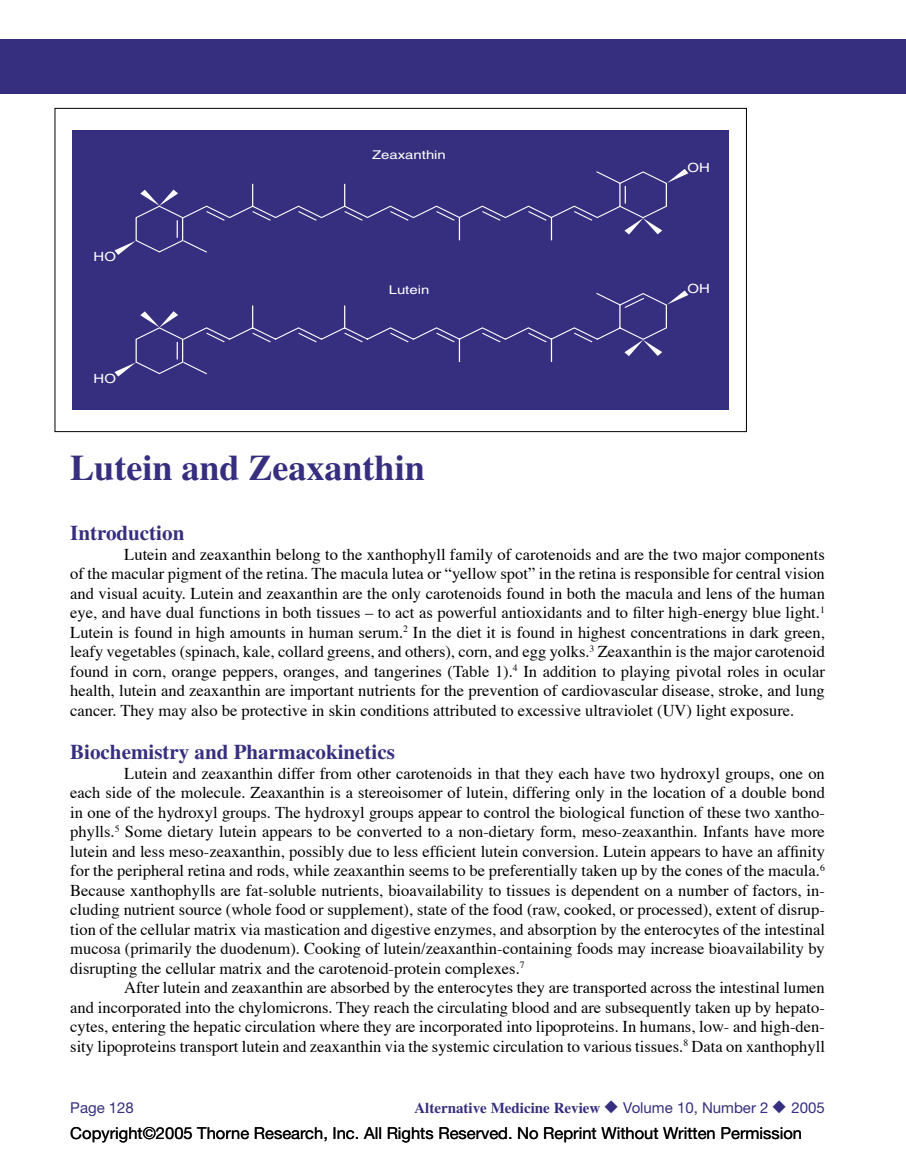
<style>
.page{position:relative;width:906px;height:1161px;background:#fff}
.page>*{position:absolute;margin:0;border:0;box-sizing:border-box;transform-origin:0 0}
.t1{font:700 36px "Times";color:#362e7e}
.t2{font:700 21px "Times";color:#362e7e}
.t3{font:16.5px/19.5px "Times";color:#000;text-align:justify}
.t4{font:16.5px "Helvetica Neue";color:#000}
.t5{font:700 15px "Times";color:#362e7e}
.t6{font:15px "Helvetica Neue";color:#362e7e}
.t7{font:12.75px "Helvetica";color:#fff;scale:1.17 1}
.t8{font:12px "Helvetica";color:#fff;scale:1.23 1}
.s1{font-family:"Helvetica Neue";font-weight:400}
</style>
<div class="page">
<div style="left:0;top:39px;width:905px;height:55px;background:#362e7e"></div>
<div style="left:72px;top:130px;width:656px;height:280px;background:#362e7e"></div>
<svg style="left:135px;top:171px;width:532px;height:204px"></svg>
<svg style="left:140px;top:190px;width:38px;height:16px"></svg>
<svg style="left:114px;top:241px;width:22px;height:14px"></svg>
<svg style="left:624px;top:218px;width:38px;height:17px"></svg>
<svg style="left:666px;top:169px;width:22px;height:14px"></svg>
<svg style="left:140px;top:311px;width:38px;height:17px"></svg>
<svg style="left:114px;top:362px;width:22px;height:15px"></svg>
<svg style="left:624px;top:340px;width:38px;height:16px"></svg>
<svg style="left:666px;top:290px;width:22px;height:15px"></svg>
<p class="t7" style="left:94px;top:249px;width:21px">HO</p>
<p class="t7" style="left:94px;top:371px;width:21px">HO</p>
<p class="t8" style="left:372px;top:148px;width:61px">Zeaxanthin</p>
<p class="t8" style="left:388px;top:282px;width:34px">Lutein</p>
<h1 class="t1" style="left:70px;top:446px;width:356px">Lutein and Zeaxanthin</h1>
<p class="t7" style="left:687px;top:160px;width:21px">OH</p>
<p class="t7" style="left:687px;top:281px;width:21px">OH</p>
<p class="t2" style="left:70px;top:520px;width:115px">Introduction</p>
<p class="t3" style="left:70px;top:545px;width:755px;text-indent:54px">Lutein and zeaxanthin belong to the xanthophyll family of carotenoids and are the two major components of the macular pigment of the retina. The macula lutea or “yellow spot” in the retina is responsible for central vision and visual acuity. Lutein and zeaxanthin are the only carotenoids found in both the macula and lens of the human eye, and have dual functions in both tissues – to act as powerful antioxidants and to filter high-energy blue light.<sup>1<br></sup>Lutein is found in high amounts in human serum.<sup>2</sup> In the diet it is found in highest concentrations in dark green, leafy vegetables (spinach, kale, collard greens, and others), corn, and egg yolks.<sup>3</sup> Zeaxanthin is the major carotenoid found in corn, orange peppers, oranges, and tangerines (Table 1).<sup>4</sup> In addition to playing pivotal roles in ocular health, lutein and zeaxanthin are important nutrients for the prevention of cardiovascular disease, stroke, and lung cancer. They may also be protective in skin conditions attributed to excessive ultraviolet (UV) light exposure.</p>
<p class="t2" style="left:70px;top:739px;width:326px">Biochemistry and Pharmacokinetics</p>
<p class="t3" style="left:70px;top:764px;width:755px;text-indent:54px">Lutein and zeaxanthin differ from other carotenoids in that they each have two hydroxyl groups, one on each side of the molecule. Zeaxanthin is a stereoisomer of lutein, differing only in the location of a double bond in one of the hydroxyl groups. The hydroxyl groups appear to control the biological function of these two xantho&shy;phylls.<sup>5</sup> Some dietary lutein appears to be converted to a non-dietary form, meso-zeaxanthin. Infants have more lutein and less meso-zeaxanthin, possibly due to less efficient lutein conversion. Lutein appears to have an affinity for the peripheral retina and rods, while zeaxanthin seems to be preferentially taken up by the cones of the macula.<sup>6<br></sup>Because xanthophylls are fat-soluble nutrients, bioavailability to tissues is dependent on a number of factors, in&shy;cluding nutrient source (whole food or supplement), state of the food (raw, cooked, or processed), extent of disrup&shy;tion of the cellular matrix via mastication and digestive enzymes, and absorption by the enterocytes of the intestinal mucosa (primarily the duodenum). Cooking of lutein/zeaxanthin-containing foods may increase bioavailability by disrupting the cellular matrix and the carotenoid-protein complexes.<sup>7</sup></p>
<p class="t3" style="left:70px;top:979px;width:755px;text-indent:54px">After lutein and zeaxanthin are absorbed by the enterocytes they are transported across the intestinal lumen and incorporated into the chylomicrons. They reach the circulating blood and are subsequently taken up by hepato&shy;cytes, entering the hepatic circulation where they are incorporated into lipoproteins. In humans, low- and high-den&shy;sity lipoproteins transport lutein and zeaxanthin via the systemic circulation to various tissues.<sup>8</sup> Data on xanthophyll</p>
<p class="t6" style="left:70px;top:1099px;width:65px">Page 128</p>
<p class="t5" style="left:414px;top:1099px;width:412px">Alternative Medicine Review ◆ <span class="s1">Volume 10, Number 2</span> ◆ <span class="s1">2005</span></p>
<p class="t4" style="left:70px;top:1124px;width:733px">Copyright©2005 Thorne Research, Inc. All Rights Reserved. No Reprint Without Written Permission</p>
</div>
